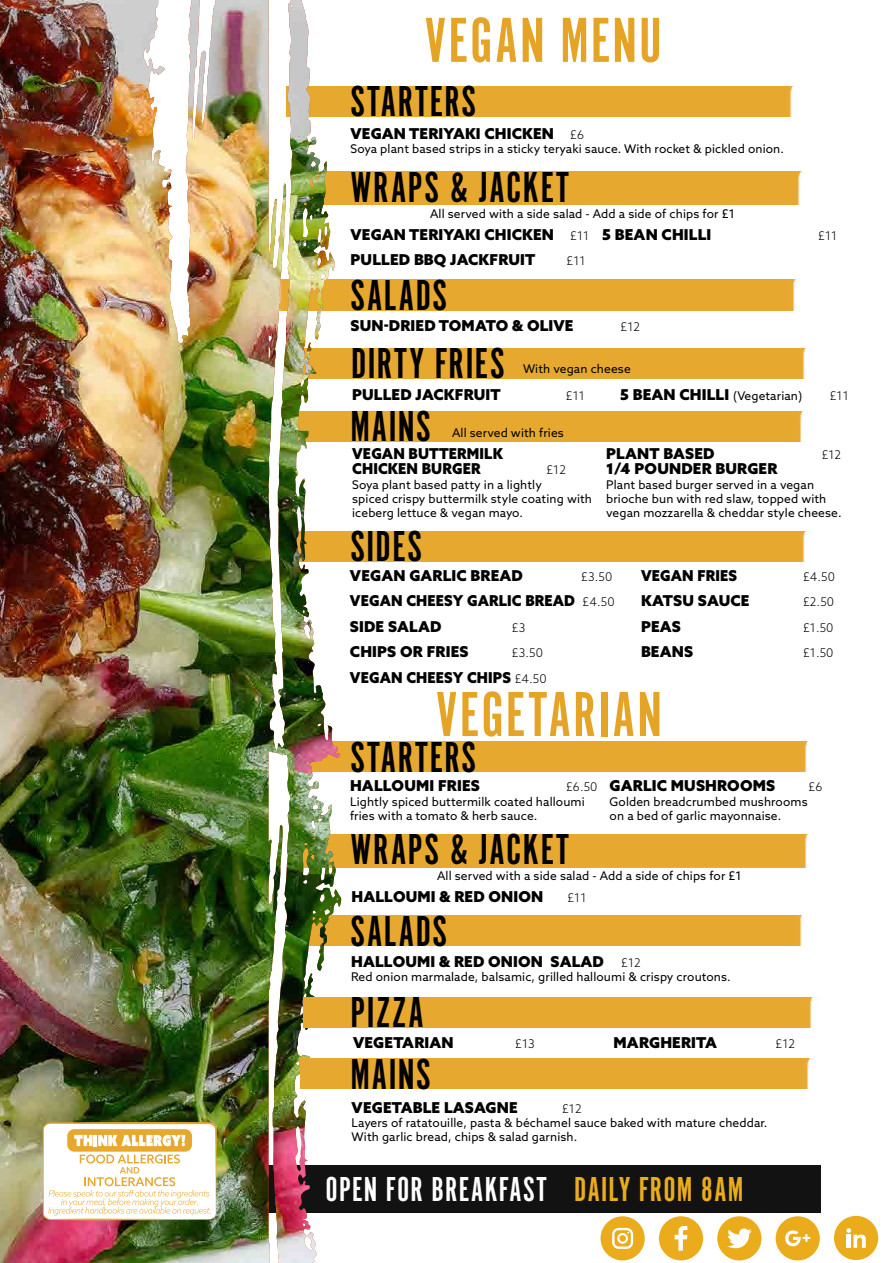
<style>
.page{position:relative;width:893px;height:1263px;background:#fff}
.page>*{position:absolute;margin:0;border:0;box-sizing:border-box;transform-origin:0 0}
.t1{font:66px "Alternate Got No 1 D";letter-spacing:.03em;color:#e5a426}
.t2{font:45px "Alternate Got No 1 D";letter-spacing:.03em;color:#000}
.t3{font:36px "Alternate Got No 1 D";letter-spacing:.03em;color:#fff}
.t4{font:900 15px/25.5px "Azo Sans";letter-spacing:.01em;color:#000}
.t5{font:900 15px/25.5px "Azo Sans";letter-spacing:.01em;color:#000;scale:.95 1}
.t6{font:12px/14.4px "Azo Sans";letter-spacing:.01em;color:#000}
.t7{font:300 12px "Azo Sans";letter-spacing:.01em;color:#000}
.s1{font-weight:300;font-size:12px}
.s2{font-weight:900;font-size:15px}
.s3{color:#ebac1b}
</style>
<div class="page">
<div style="left:341px;top:172px;width:461px;height:33px;background:#e7a830"></div>
<div style="left:341px;top:915px;width:463px;height:30px;background:#e7a830"></div>
<div style="left:341px;top:834px;width:468px;height:33px;background:#e7a830"></div>
<div style="left:341px;top:86px;width:453px;height:30px;background:#e7a830"></div>
<div style="left:341px;top:741px;width:468px;height:30px;background:#e7a830"></div>
<div style="left:341px;top:280px;width:456px;height:30px;background:#e7a830"></div>
<div style="left:69px;top:1165px;width:752px;height:48px;background:#121212"></div>
<div style="left:659px;top:1216px;width:44px;height:44px;background:#ebac1b;border-radius:50%"></div>
<svg style="left:675px;top:1226px;width:12px;height:25px"></svg>
<div style="left:601px;top:1216px;width:44px;height:44px;background:#ebac1b;border-radius:50%"></div>
<svg style="left:612px;top:1228px;width:21px;height:21px"></svg>
<div style="left:717px;top:1216px;width:44px;height:44px;background:#ebac1b;border-radius:50%"></div>
<svg style="left:727px;top:1228px;width:25px;height:21px"></svg>
<div style="left:776px;top:1216px;width:44px;height:44px;background:#ebac1b;border-radius:50%"></div>
<svg style="left:785px;top:1230px;width:25px;height:16px"></svg>
<div style="left:834px;top:1216px;width:44px;height:44px;background:#ebac1b;border-radius:50%"></div>
<svg style="left:846px;top:1228px;width:20px;height:20px"></svg>
<div style="left:341px;top:348px;width:470px;height:30px;background:#e7a830"></div>
<div style="left:341px;top:531px;width:470px;height:30px;background:#e7a830"></div>
<div style="left:341px;top:411px;width:467px;height:30px;background:#e7a830"></div>
<img style="left:0;top:0;width:341px;height:1263px">
<img style="left:270px;top:0;width:23px;height:750px">
<svg style="left:43px;top:1122px;width:174px;height:98px"></svg>
<div style="left:304px;top:997px;width:514px;height:30px;background:#e7a830"></div>
<div style="left:301px;top:1058px;width:514px;height:30px;background:#e7a830"></div>
<h1 class="t1" style="left:425px;top:5px;width:238px">VEGAN MENU</h1>
<h2 class="t2" style="left:351px;top:78px;width:127px">STARTERS</h2>
<p class="t4" style="left:351px;top:121px;width:235px">VEGAN TERIYAKI CHICKEN <span class="s1">£6</span></p>
<p class="t6" style="left:351px;top:141px;width:435px">Soya plant based strips in a sticky teryaki sauce. With rocket &amp; pickled onion.</p>
<h2 class="t2" style="left:351px;top:163px;width:220px">WRAPS &amp; JACKET</h2>
<p class="t4" style="left:351px;top:221px;width:240px">VEGAN TERIYAKI CHICKEN <span class="s1">£11<br></span>PULLED BBQ JACKFRUIT</p>
<p class="t6" style="left:430px;top:206px;width:306px">All served with a side salad - Add a side of chips for £1</p>
<p class="t4" style="left:602px;top:221px;width:111px">5 BEAN CHILLI</p>
<p class="t7" style="left:818px;top:228px;width:20px">£11</p>
<p class="t7" style="left:567px;top:253px;width:20px">£11</p>
<h2 class="t2" style="left:351px;top:271px;width:98px">SALADS</h2>
<p class="t4" style="left:351px;top:313px;width:224px">SUN-DRIED TOMATO &amp; OLIVE</p>
<p class="t7" style="left:621px;top:319px;width:21px">£12</p>
<h2 class="t2" style="left:351px;top:340px;width:155px">DIRTY FRIES</h2>
<p class="t6" style="left:523px;top:362px;width:109px">With vegan cheese</p>
<p class="t4" style="left:352px;top:382px;width:150px">PULLED JACKFRUIT</p>
<p class="t7" style="left:566px;top:388px;width:20px">£11</p>
<h2 class="t2" style="left:351px;top:402px;width:82px">MAINS</h2>
<p class="t6" style="left:452px;top:425px;width:113px">All served with fries</p>
<p class="t5" style="left:352px;top:446px;width:160px;line-height:15px">VEGAN BUTTERMILK<br>CHICKEN BURGER</p>
<p class="t7" style="left:546px;top:462px;width:21px">£12</p>
<p class="t6" style="left:352px;top:477px;width:241px">Soya plant based patty in a lightly<br>spiced crispy buttermilk style coating with iceberg lettuce &amp; vegan mayo.</p>
<p class="t6" style="left:620px;top:388px;width:184px"><span class="s2">5 BEAN CHILLI</span> (Vegetarian)</p>
<p class="t7" style="left:830px;top:388px;width:20px">£11</p>
<p class="t4" style="left:606px;top:441px;width:110px">PLANT BASED</p>
<p class="t7" style="left:822px;top:447px;width:21px">£12</p>
<p class="t4" style="left:606px;top:456px;width:173px">1/4 POUNDER BURGER</p>
<p class="t6" style="left:606px;top:477px;width:237px">Plant based burger served in a vegan brioche bun with red slaw, topped with vegan mozzarella &amp; cheddar style cheese.</p>
<h2 class="t2" style="left:351px;top:523px;width:73px">SIDES</h2>
<p class="t4" style="left:350px;top:562px;width:174px">VEGAN GARLIC BREAD</p>
<p class="t7" style="left:581px;top:569px;width:33px">£3.50</p>
<p class="t5" style="left:350px;top:588px;width:280px">VEGAN CHEESY GARLIC BREAD <span class="s1">£4.50<br></span>SIDE SALAD</p>
<p class="t7" style="left:512px;top:620px;width:15px">£3</p>
<p class="t4" style="left:350px;top:639px;width:120px">CHIPS OR FRIES</p>
<p class="t7" style="left:512px;top:645px;width:33px">£3.50</p>
<p class="t5" style="left:350px;top:664px;width:209px">VEGAN CHEESY CHIPS <span class="s1">£4.50</span></p>
<p class="t5" style="left:641px;top:562px;width:103px">VEGAN FRIES</p>
<p class="t7" style="left:803px;top:569px;width:34px">£4.50</p>
<p class="t4" style="left:641px;top:588px;width:110px">KATSU SAUCE</p>
<p class="t7" style="left:803px;top:594px;width:33px">£2.50</p>
<p class="t4" style="left:641px;top:613px;width:41px">PEAS</p>
<p class="t7" style="left:803px;top:620px;width:32px">£1.50</p>
<p class="t4" style="left:641px;top:639px;width:54px">BEANS</p>
<p class="t7" style="left:803px;top:645px;width:32px">£1.50</p>
<h1 class="t1" style="left:436px;top:679px;width:227px">VEGETARIAN</h1>
<h2 class="t2" style="left:351px;top:733px;width:127px">STARTERS</h2>
<p class="t4" style="left:350px;top:773px;width:131px">HALLOUMI FRIES</p>
<p class="t7" style="left:566px;top:779px;width:33px">£6.50</p>
<p class="t6" style="left:350px;top:794px;width:236px">Lightly spiced buttermilk coated halloumi fries with a tomato &amp; herb sauce.</p>
<p class="t4" style="left:610px;top:773px;width:167px">GARLIC MUSHROOMS</p>
<p class="t7" style="left:808px;top:779px;width:15px">£6</p>
<p class="t6" style="left:610px;top:794px;width:200px">Golden breadcrumbed mushrooms on a bed of garlic mayonnaise.</p>
<h2 class="t2" style="left:351px;top:826px;width:220px">WRAPS &amp; JACKET</h2>
<p class="t4" style="left:351px;top:884px;width:193px">HALLOUMI &amp; RED ONION</p>
<p class="t7" style="left:567px;top:890px;width:20px">£11</p>
<h2 class="t2" style="left:351px;top:907px;width:98px">SALADS</h2>
<p class="t4" style="left:351px;top:948px;width:291px">HALLOUMI &amp; RED ONION SALAD <span class="s1">£12</span></p>
<p class="t6" style="left:351px;top:969px;width:381px">Red onion marmalade, balsamic, grilled halloumi &amp; crispy croutons.</p>
<p class="t6" style="left:437px;top:868px;width:306px">All served with a side salad - Add a side of chips for £1</p>
<h2 class="t2" style="left:351px;top:989px;width:75px">PIZZA</h2>
<p class="t4" style="left:353px;top:1029px;width:102px">VEGETARIAN</p>
<p class="t7" style="left:515px;top:1035px;width:21px">£13</p>
<h2 class="t2" style="left:351px;top:1050px;width:82px">MAINS</h2>
<p class="t4" style="left:614px;top:1029px;width:105px">MARGHERITA</p>
<p class="t7" style="left:776px;top:1035px;width:21px">£12</p>
<p class="t4" style="left:352px;top:1094px;width:167px">VEGETABLE LASAGNE</p>
<p class="t7" style="left:562px;top:1100px;width:21px">£12</p>
<p class="t6" style="left:352px;top:1115px;width:417px">Layers of ratatouille, pasta &amp; béchamel sauce baked with mature cheddar.<br>With garlic bread, chips &amp; salad garnish.</p>
<h3 class="t3" style="left:326px;top:1170px;width:419px">OPEN FOR BREAKFAST <span class="s3">DAILY FROM 8AM</span></h3>
</div>
